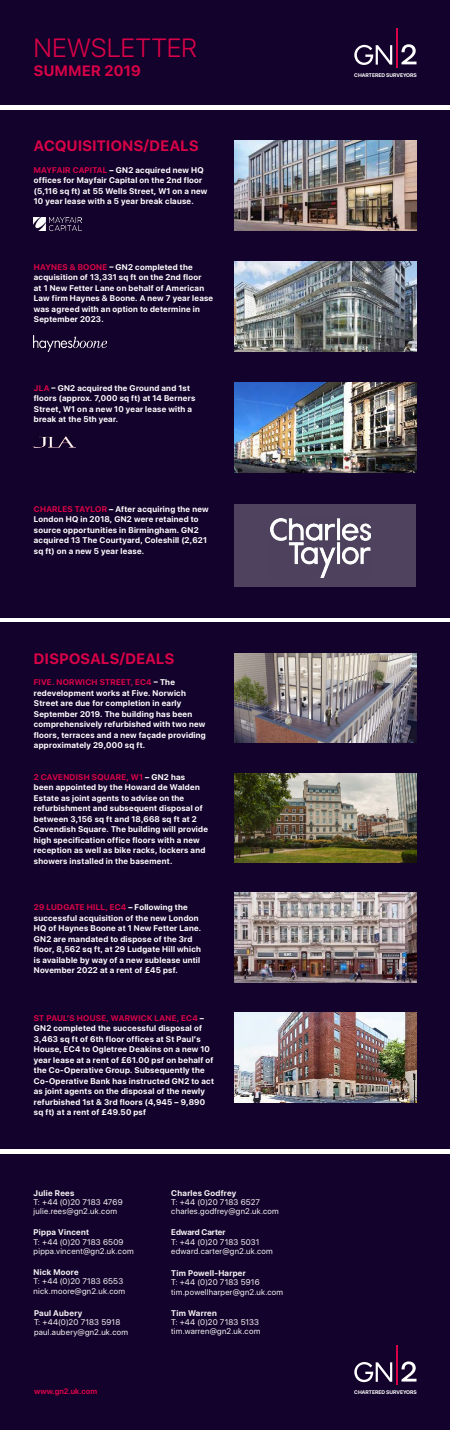
<style>
.page{position:relative;width:450px;height:1430px;background:#fff}
.page>*{position:absolute;margin:0;border:0;box-sizing:border-box;transform-origin:0 0}
.t1{font:300 26.25px "SF Pro Display";letter-spacing:.025em;color:#d90148}
.t2{font:700 15px "SF Pro Display";letter-spacing:.03em;color:#d90148}
.t3{font:700 8.25px/10.5px "SF Pro Display";letter-spacing:.035em;color:#fff}
.t4{font:8.25px/9.3px "SF Pro Display";letter-spacing:.03em;color:#f4f4f4}
.t5{font:700 8.25px "SF Pro Display";letter-spacing:.035em;color:#f4f4f4}
.t6{font:700 8.25px "SF Pro Display";color:#f4f4f4}
.t7{font:700 7.88px "SF Pro Display";letter-spacing:.005em;color:#d90148}
.t8{font:700 5.25px "SF Pro Display";letter-spacing:.005em;color:#fff}
.s1{color:#d90148}
</style>
<div class="page">
<div style="left:0;top:110px;width:450px;height:507px;background:#13022b"></div>
<div style="left:0;top:623px;width:450px;height:526px;background:#13022b"></div>
<div style="left:234px;top:504px;width:182px;height:83px;background:#4e425f"></div>
<div style="left:0;top:0;width:450px;height:105px;background:#13022b"></div>
<hr style="left:396px;top:29px;width:2px;height:39px;background:#d90148">
<svg style="left:401px;top:44px;width:16px;height:20px"></svg>
<svg style="left:354px;top:45px;width:38px;height:20px"></svg>
<img style="left:271px;top:519px;width:100px;height:58px">
<img style="left:234px;top:141px;width:182px;height:89px">
<img style="left:234px;top:653px;width:182px;height:89px">
<img style="left:234px;top:773px;width:182px;height:89px">
<img style="left:234px;top:893px;width:182px;height:89px">
<img style="left:234px;top:1012px;width:182px;height:90px">
<img style="left:234px;top:262px;width:182px;height:89px">
<img style="left:234px;top:383px;width:182px;height:89px">
<div style="left:0;top:1154px;width:450px;height:276px;background:#13022b"></div>
<hr style="left:396px;top:1345px;width:2px;height:40px;background:#d90148">
<svg style="left:401px;top:1361px;width:16px;height:20px"></svg>
<svg style="left:354px;top:1362px;width:38px;height:20px"></svg>
<img style="left:34px;top:218px;width:48px;height:12px">
<img style="left:33px;top:335px;width:73px;height:16px">
<img style="left:33px;top:436px;width:43px;height:12px">
<h1 class="t1" style="left:34px;top:29px;width:165px">NEWSLETTER</h1>
<h2 class="t2" style="left:34px;top:62px;width:109px">SUMMER 2019</h2>
<p class="t8" style="left:354px;top:72px;width:64px">CHARTERED SURVEYORS</p>
<h2 class="t2" style="left:34px;top:137px;width:166px">ACQUISITIONS/DEALS</h2>
<p class="t3" style="left:34px;top:165px;width:175px"><span class="s1">MAYFAIR CAPITAL</span> – GN2 acquired new HQ offices for Mayfair Capital on the 2nd floor (5,116 sq ft) at 55 Wells Street, W1 on a new 10 year lease with a 5 year break clause.</p>
<p class="t3" style="left:34px;top:261px;width:181px"><span class="s1">HAYNES &amp; BOONE</span> – GN2 completed the acquisition of 13,331 sq ft on the 2nd floor<br>at 1 New Fetter Lane on behalf of American Law firm Haynes &amp; Boone. A new 7 year lease was agreed with an option to determine in September 2023.</p>
<p class="t3" style="left:34px;top:382px;width:163px"><span class="s1">JLA</span> – GN2 acquired the Ground and 1st floors (approx. 7,000 sq ft) at 14 Berners Street, W1 on a new 10 year lease with a break at the 5th year.</p>
<p class="t3" style="left:34px;top:503px;width:176px"><span class="s1">CHARLES TAYLOR</span> – After acquiring the new London HQ in 2018, GN2 were retained to source opportunities in Birmingham. GN2 acquired 13 The Courtyard, Coleshill (2,621 sq ft) on a new 5 year lease.</p>
<h2 class="t2" style="left:34px;top:650px;width:142px">DISPOSALS/DEALS</h2>
<p class="t3" style="left:34px;top:677px;width:174px"><span class="s1">FIVE. NORWICH STREET, EC4</span> – The redevelopment works at Five. Norwich Street are due for completion in early September 2019. The building has been comprehensively refurbished with two new floors, terraces and a new façade providing approximately 29,000 sq ft.</p>
<p class="t3" style="left:34px;top:771px;width:176px"><span class="s1">2 CAVENDISH SQUARE, W1</span> – GN2 has<br>been appointed by the Howard de Walden Estate as joint agents to advise on the refurbishment and subsequent disposal of between 3,156 sq ft and 18,668 sq ft at 2<br>Cavendish Square. The building will provide high specification office floors with a new reception as well as bike racks, lockers and showers installed in the basement.</p>
<p class="t3" style="left:34px;top:902px;width:169px"><span class="s1">29 LUDGATE HILL, EC4</span> – Following the successful acquisition of the new London HQ of Haynes Boone at 1 New Fetter Lane.<br>GN2 are mandated to dispose of the 3rd floor, 8,562 sq ft, at 29 Ludgate Hill which is available by way of a new sublease until November 2022 at a rent of £45 psf.</p>
<p class="t3" style="left:34px;top:1012px;width:182px"><span class="s1">ST PAUL’S HOUSE, WARWICK LANE, EC4</span> – GN2 completed the successful disposal of 3,463 sq ft of 6th floor offices at St Paul’s House, EC4 to Ogletree Deakins on a new 10 year lease at a rent of £61.00 psf on behalf of the Co-Operative Group. Subsequently the Co-Operative Bank has instructed GN2 to act as joint agents on the disposal of the newly refurbished 1st &amp; 3rd floors (4,945 – 9,890 sq ft) at a rent of £49.50 psf</p>
<p class="t5" style="left:34px;top:1188px;width:42px">Julie Rees</p>
<p class="t4" style="left:34px;top:1197px;width:91px">T: +44 (0)20 7183 4769 julie.rees@gn2.uk.com</p>
<p class="t5" style="left:34px;top:1227px;width:57px">Pippa Vincent</p>
<p class="t4" style="left:34px;top:1237px;width:101px">T: +44 (0)20 7183 6509 pippa.vincent@gn2.uk.com</p>
<p class="t5" style="left:171px;top:1188px;width:66px">Charles Godfrey</p>
<p class="t4" style="left:171px;top:1197px;width:109px">T: +44 (0)20 7183 6527 charles.godfrey@gn2.uk.com</p>
<p class="t6" style="left:171px;top:1227px;width:56px">Edward Carter</p>
<p class="t4" style="left:171px;top:1237px;width:103px">T: +44 (0)20 7183 5031 edward.carter@gn2.uk.com</p>
<p class="t5" style="left:34px;top:1267px;width:47px">Nick Moore</p>
<p class="t4" style="left:34px;top:1276px;width:93px">T: +44 (0)20 7183 6553 nick.moore@gn2.uk.com</p>
<p class="t5" style="left:171px;top:1268px;width:76px">Tim Powell-Harper</p>
<p class="t4" style="left:171px;top:1277px;width:113px">T: +44 (0)20 7183 5916 tim.powellharper@gn2.uk.com</p>
<p class="t5" style="left:34px;top:1308px;width:50px">Paul Aubery</p>
<p class="t4" style="left:34px;top:1317px;width:96px">T: +44(0)20 7183 5918 paul.aubery@gn2.uk.com</p>
<p class="t5" style="left:171px;top:1308px;width:47px">Tim Warren</p>
<p class="t4" style="left:171px;top:1317px;width:91px">T: +44 (0)20 7183 5133 tim.warren@gn2.uk.com</p>
<p class="t7" style="left:34px;top:1386px;width:65px">www.gn2.uk.com</p>
<p class="t8" style="left:354px;top:1388px;width:64px">CHARTERED SURVEYORS</p>
</div>
